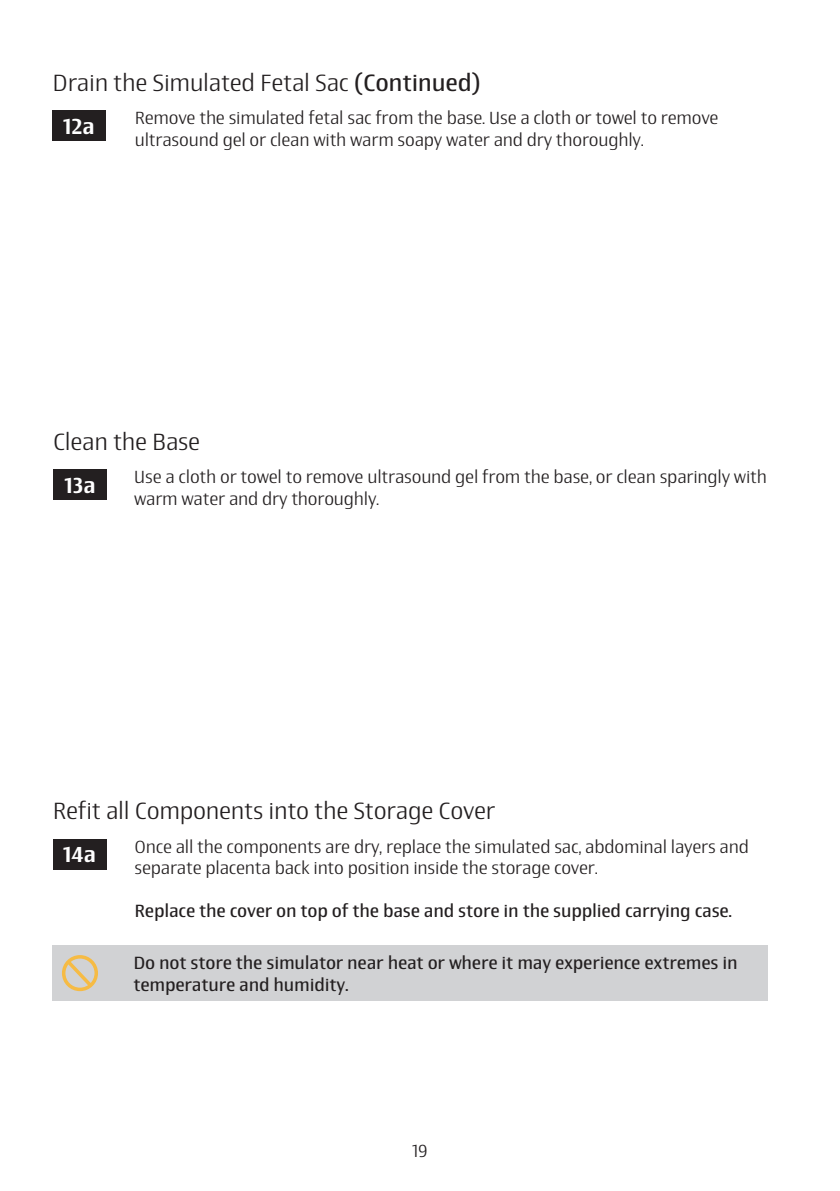
<style>
.page{position:relative;width:840px;height:1191px;background:#fff}
.page>*{position:absolute;margin:0;border:0;box-sizing:border-box;transform-origin:0 0}
.t1{font:300 24px "Newbery Sans Pro";letter-spacing:-.01em;color:#231f20}
.t2{font:500 22px "Newbery Sans Pro";color:#fff}
.t3{font:300 18px/21.6px "Newbery Sans Pro";letter-spacing:-.01em;color:#231f20}
.t4{font:18px/21.6px "Newbery Sans Pro";letter-spacing:-.01em;color:#231f20}
.s1{font-weight:400}
</style>
<div class="page">
<div style="left:52px;top:110px;width:54px;height:31px;background:#231f20"></div>
<div style="left:53px;top:469px;width:54px;height:31px;background:#231f20"></div>
<div style="left:53px;top:838px;width:54px;height:31px;background:#231f20"></div>
<div style="left:53px;top:945px;width:714px;height:55px;background:#d1d2d4"></div>
<div style="left:62px;top:955px;width:36px;height:36px;border:4px solid #f6bb44;border-radius:50%"></div>
<svg style="left:64px;top:957px;width:32px;height:33px"></svg>
<h1 class="t1" style="left:53px;top:68px;width:429px">Drain the Simulated Fetal Sac <span class="s1">(Continued)</span></h1>
<p class="t2" style="left:63px;top:112px;width:33px">12a</p>
<p class="t3" style="left:135px;top:107px;width:585px">Remove the simulated fetal sac from the base. Use a cloth or towel to remove ultrasound gel or clean with warm soapy water and dry thoroughly.</p>
<h1 class="t1" style="left:53px;top:426px;width:149px">Clean the Base</h1>
<p class="t2" style="left:64px;top:471px;width:33px">13a</p>
<p class="t3" style="left:134px;top:466px;width:634px">Use a cloth or towel to remove ultrasound gel from the base, or clean sparingly with warm water and dry thoroughly.</p>
<h1 class="t1" style="left:53px;top:796px;width:444px">Refit all Components into the Storage Cover</h1>
<p class="t3" style="left:134px;top:835px;width:615px">Once all the components are dry, replace the simulated sac, abdominal layers and separate placenta back into position inside the storage cover.</p>
<p class="t4" style="left:134px;top:900px;width:599px">Replace the cover on top of the base and store in the supplied carrying case.</p>
<p class="t4" style="left:133px;top:951px;width:605px">Do not store the simulator near heat or where it may experience extremes in temperature and humidity.</p>
<p class="t2" style="left:63px;top:840px;width:34px">14a</p>
<p class="t3" style="left:412px;top:1140px;width:17px">19</p>
</div>
